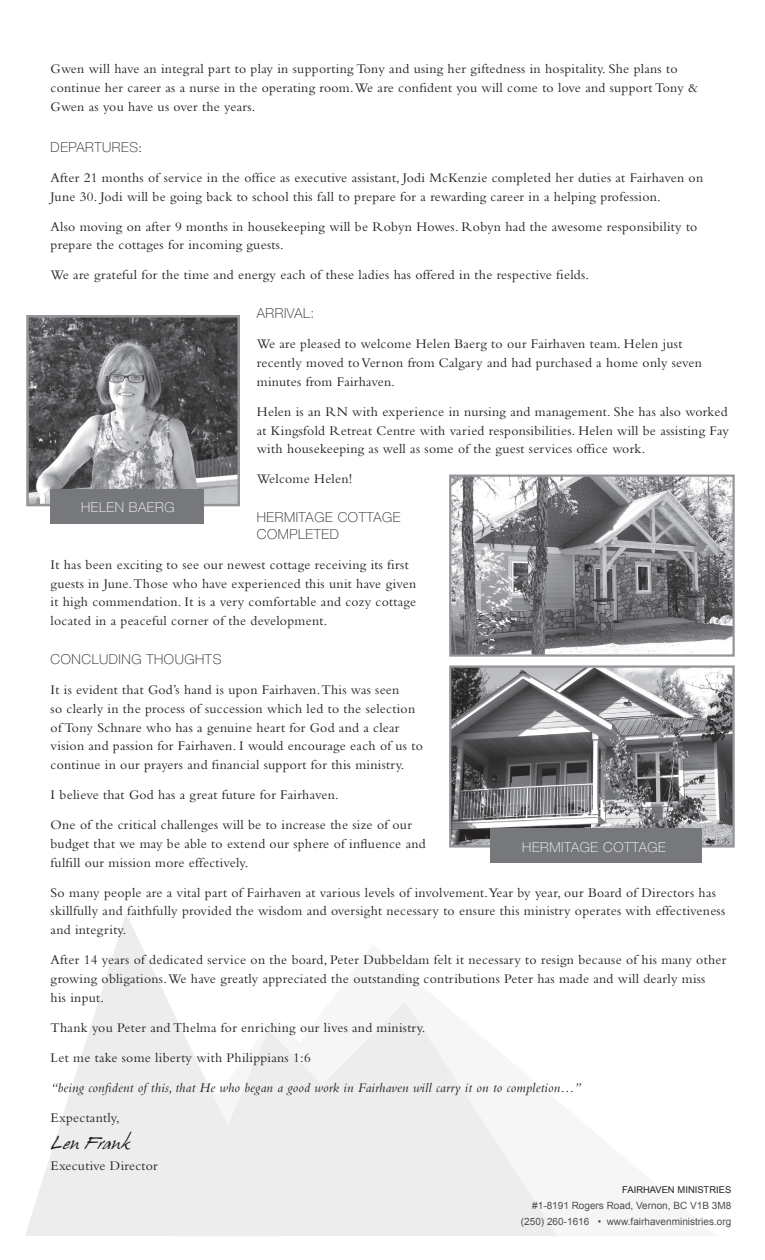
<style>
.page{position:relative;width:765px;height:1260px;background:#fff}
.page>*{position:absolute;margin:0;border:0;box-sizing:border-box;transform-origin:0 0}
.t1{font:16.25px "Hans Hand";letter-spacing:.02em;color:#231f20}
.t2{font:13.75px/18.8px "Bembo";letter-spacing:.02em;color:#231f20}
.t3{font:italic 13.75px "Bembo";letter-spacing:.02em;color:#231f20}
.t4{font:100 13.75px/16.5px "Helvetica Neue LT Std";letter-spacing:.04em;color:#231f20}
.t5{font:100 13.75px "Helvetica Neue LT Std";letter-spacing:.04em;color:#fff}
.t6{font:10px "Arial";color:#4b4c4d}
.t7{font:9.38px "Arial";color:#231f20}
.s1{font-family:"Bembo";font-weight:400}
</style>
<div class="page">
<svg style="left:25px;top:914px;width:146px;height:322px;fill:#ededed"></svg>
<svg style="left:171px;top:1002px;width:387px;height:234px;fill:#ededed"></svg>
<img style="left:29px;top:318px;width:208px;height:185px">
<div style="left:26px;top:315px;width:214px;height:191px;border:2px solid #939598"></div>
<img style="left:452px;top:478px;width:280px;height:176px">
<div style="left:449px;top:475px;width:286px;height:182px;border:2px solid #939598"></div>
<img style="left:452px;top:668px;width:280px;height:177px">
<div style="left:449px;top:665px;width:286px;height:183px;border:2px solid #939598"></div>
<div style="left:490px;top:829px;width:211px;height:34px;background:#76787b"></div>
<div style="left:51px;top:489px;width:153px;height:34px;background:#76787b"></div>
<p class="t2" style="left:51px;top:59px;width:649px">Gwen will have an integral part to play in supporting Tony and using her giftedness in hospitality. She plans to continue her career as a nurse in the operating room. We are confident you will come to love and support Tony &amp;<br>Gwen as you have us over the years.</p>
<p class="t4" style="left:51px;top:139px;width:93px">DEPARTURES<span class="s1">:</span></p>
<p class="t2" style="left:51px;top:168px;width:654px">After 21 months of service in the office as executive assistant, Jodi McKenzie completed her duties at Fairhaven on<br>June 30. Jodi will be going back to school this fall to prepare for a rewarding career in a helping profession.</p>
<p class="t2" style="left:51px;top:217px;width:648px">Also moving on after 9 months in housekeeping will be Robyn Howes. Robyn had the awesome responsibility to prepare the cottages for incoming guests.</p>
<p class="t2" style="left:51px;top:266px;width:540px">We are grateful for the time and energy each of these ladies has offered in the respective fields.</p>
<p class="t4" style="left:257px;top:305px;width:59px">ARRIVAL:</p>
<p class="t2" style="left:257px;top:335px;width:447px">We are pleased to welcome Helen Baerg to our Fairhaven team. Helen just recently moved to Vernon from Calgary and had purchased a home only seven minutes from Fairhaven.</p>
<p class="t2" style="left:257px;top:402px;width:474px;text-align:justify">Helen is an RN with experience in nursing and management. She has also worked at Kingsfold Retreat Centre with varied responsibilities. Helen will be assisting Fay with housekeeping as well as some of the guest services office work.</p>
<p class="t2" style="left:257px;top:470px;width:97px">Welcome Helen!</p>
<p class="t4" style="left:257px;top:509px;width:145px">HERMITAGE COTTAGE<br>COMPLETED</p>
<p class="t2" style="left:51px;top:555px;width:367px">It has been exciting to see our newest cottage receiving its first guests in June. Those who have experienced this unit have given it high commendation. It is a very comfortable and cozy cottage located in a peaceful corner of the development.</p>
<p class="t4" style="left:51px;top:651px;width:172px">CONCLUDING THOUGHTS</p>
<p class="t2" style="left:51px;top:680px;width:374px">It is evident that God’s hand is upon Fairhaven. This was seen<br>so clearly in the process of succession which led to the selection of Tony Schnare who has a genuine heart for God and a clear vision and passion for Fairhaven. I would encourage each of us to continue in our prayers and financial support for this ministry.</p>
<p class="t2" style="left:51px;top:785px;width:290px">I believe that God has a great future for Fairhaven.</p>
<p class="t2" style="left:51px;top:815px;width:377px">One of the critical challenges will be to increase the size of our budget that we may be able to extend our sphere of influence and fulfill our mission more effectively.</p>
<p class="t2" style="left:51px;top:883px;width:676px">So many people are a vital part of Fairhaven at various levels of involvement. Year by year, our Board of Directors has skillfully and faithfully provided the wisdom and oversight necessary to ensure this ministry operates with effectiveness and integrity.</p>
<p class="t2" style="left:51px;top:950px;width:677px">After 14 years of dedicated service on the board, Peter Dubbeldam felt it necessary to resign because of his many other growing obligations. We have greatly appreciated the outstanding contributions Peter has made and will dearly miss<br>his input.</p>
<p class="t2" style="left:51px;top:1018px;width:376px">Thank you Peter and Thelma for enriching our lives and ministry.</p>
<p class="t2" style="left:51px;top:1048px;width:262px">Let me take some liberty with Philippians 1:6</p>
<p class="t3" style="left:51px;top:1079px;width:532px">“being confident of this, that He who began a good work in Fairhaven will carry it on to completion…”</p>
<p class="t2" style="left:51px;top:1108px;width:71px">Expectantly,</p>
<p class="t1" style="left:51px;top:1134px;width:81px">Len Frank</p>
<p class="t2" style="left:51px;top:1157px;width:109px">Executive Director</p>
<p class="t7" style="left:622px;top:1183px;width:110px">FAIRHAVEN MINISTRIES</p>
<p class="t6" style="left:532px;top:1199px;width:201px">#1-8191 Rogers Road, Vernon, BC V1B 3M8</p>
<p class="t6" style="left:521px;top:1215px;width:212px">(250) 260-1616 • www.fairhavenministries.org</p>
<p class="t5" style="left:81px;top:499px;width:95px">HELEN BAERG</p>
<p class="t5" style="left:522px;top:839px;width:145px">HERMITAGE COTTAGE</p>
</div>
